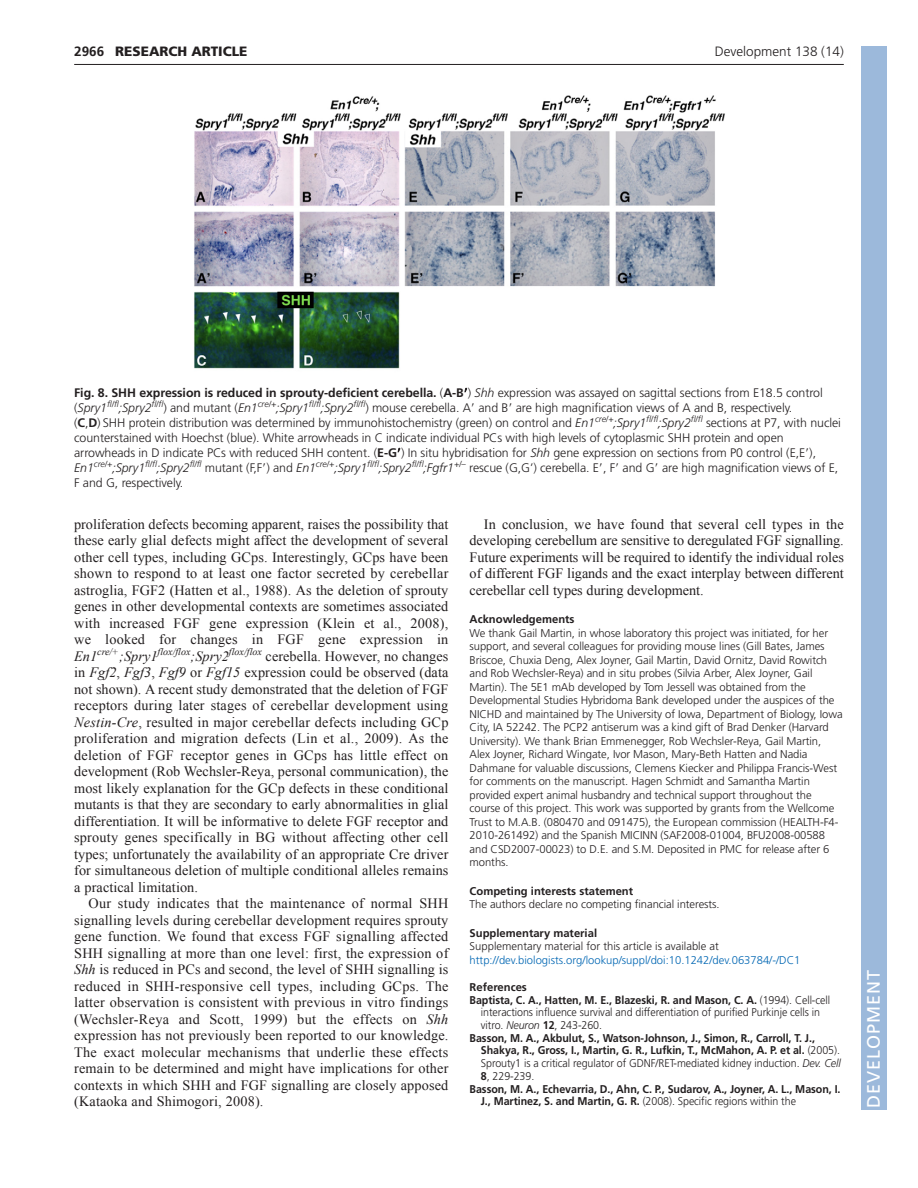
<style>
.page{position:relative;width:918px;height:1188px;background:#fff}
.page>*{position:absolute;margin:0;border:0;box-sizing:border-box;transform-origin:0 0}
.t1{font:18px "Frutiger LT Std";letter-spacing:.055em;color:#fff}
.t2{font:14.25px/16.5px "Times New Roman";letter-spacing:.005em;color:#231f20;text-align:justify}
.t3{font:300 13.5px "Frutiger LT Std";color:#231f20}
.t4{font:900 13.5px "Frutiger LT Std";color:#231f20}
.t5{font:700 13.5px "Frutiger LT Std";color:#231f20}
.t6{font:300 12.3px/15px "Frutiger LT Std";letter-spacing:-.005em;color:#231f20}
.t7{font:300 11.25px/13.5px "Frutiger LT Std";letter-spacing:-.005em;color:#231f20}
.t8{font:700 11.25px "Frutiger LT Std";letter-spacing:-.005em;color:#231f20;scale:.95 1}
.t9{font:300 11.25px "Frutiger LT Std";letter-spacing:-.005em;color:#231f20;scale:.95 1}
.t10{font:700 11.25px "Frutiger LT Std";letter-spacing:-.005em;color:#231f20}
.t11{font:300 11.25px "Frutiger LT Std";color:#0166b3}
.s1{font-weight:700}
.s2{font-family:"Mathematical Pi One";font-weight:400}
.s3{font-style:italic}
.s4{font-weight:300}
</style>
<div class="page">
<hr style="left:74px;top:64px;width:770px;height:1px;background:#231f20">
<img style="left:194px;top:95px;width:531px;height:274px">
<div style="left:861px;top:46px;width:25px;height:1064px;background:#9cb9db"></div>
<p class="t5" style="left:74px;top:46px;width:32px">2966</p>
<p class="t4" style="left:115px;top:46px;width:134px">RESEARCH ARTICLE</p>
<p class="t3" style="left:715px;top:46px;width:131px">Development 138 (14)</p>
<p class="t6" style="left:74px;top:386px;width:768px"><span class="s1">Fig. 8. SHH expression is reduced in sprouty-deficient cerebella.</span> (<span class="s1">A-B</span><span class="s2">-</span>) <span class="s3">Shh</span> expression was assayed on sagittal sections from E18.5 control (<span class="s3">Spry1</span><sup>fl/fl</sup><span class="s3">;Spry2</span><sup>fl/fl</sup>) and mutant (<span class="s3">En1</span><sup>cre/+</sup><span class="s3">;Spry1</span><sup>fl/fl</sup><span class="s3">;Spry2</span><sup>fl/fl</sup>) mouse cerebella. A<span class="s2">-</span> and B<span class="s2">-</span> are high magnification views of A and B, respectively.<br>(<span class="s1">C</span>,<span class="s1">D</span>) SHH protein distribution was determined by immunohistochemistry (green) on control and <span class="s3">En1</span><sup>cre/+</sup><span class="s3">;Spry1</span><sup>fl/fl</sup><span class="s3">;Spry2</span><sup>fl/fl</sup> sections at P7, with nuclei counterstained with Hoechst (blue). White arrowheads in C indicate individual PCs with high levels of cytoplasmic SHH protein and open arrowheads in D indicate PCs with reduced SHH content. (<span class="s1">E-G</span><span class="s2">-</span>) In situ hybridisation for <span class="s3">Shh</span> gene expression on sections from P0 control (E,E<span class="s2">-</span>), <span class="s3">En1</span><sup>cre/+</sup><span class="s3">;Spry1</span><sup>fl/fl</sup><span class="s3">;Spry2</span><sup>fl/fl</sup> mutant (F,F<span class="s2">-</span>) and <span class="s3">En1</span><sup>cre/+</sup><span class="s3">;Spry1</span><sup>fl/fl</sup><span class="s3">;Spry2</span><sup>fl/fl</sup><span class="s3">;Fgfr1</span><sup>+/–</sup> rescue (G,G’) cerebella. E<span class="s2">-</span>, F<span class="s2">-</span> and G<span class="s2">-</span> are high magnification views of E, F and G, respectively.</p>
<p class="t2" style="left:74px;top:516px;width:376px">proliferation defects becoming apparent, raises the possibility that these early glial defects might affect the development of several other cell types, including GCps. Interestingly, GCps have been shown to respond to at least one factor secreted by cerebellar astroglia, FGF2 (Hatten et al., 1988). As the deletion of sprouty genes in other developmental contexts are sometimes associated with increased FGF gene expression (Klein et al., 2008), we looked for changes in FGF gene expression in <span class="s3">En1</span><sup>cre/+</sup><span class="s3">;Spry1</span><sup>flox/flox</sup><span class="s3">;Spry2</span><sup>flox/flox</sup> cerebella. However, no changes in <span class="s3">Fgf2</span>, <span class="s3">Fgf3</span>, <span class="s3">Fgf9</span> or <span class="s3">Fgf15</span> expression could be observed (data not shown). A recent study demonstrated that the deletion of FGF receptors during later stages of cerebellar development using <span class="s3">Nestin-Cre</span>, resulted in major cerebellar defects including GCp proliferation and migration defects (Lin et al., 2009). As the deletion of FGF receptor genes in GCps has little effect on development (Rob Wechsler-Reya, personal communication), the most likely explanation for the GCp defects in these conditional mutants is that they are secondary to early abnormalities in glial differentiation. It will be informative to delete FGF receptor and sprouty genes specifically in BG without affecting other cell types; unfortunately the availability of an appropriate Cre driver for simultaneous deletion of multiple conditional alleles remains a practical limitation.</p>
<p class="t2" style="left:74px;top:895px;width:376px;text-indent:14px">Our study indicates that the maintenance of normal SHH signalling levels during cerebellar development requires sprouty gene function. We found that excess FGF signalling affected SHH signalling at more than one level: first, the expression of <span class="s3">Shh</span> is reduced in PCs and second, the level of SHH signalling is reduced in SHH-responsive cell types, including GCps. The latter observation is consistent with previous in vitro findings (Wechsler-Reya and Scott, 1999) but the effects on <span class="s3">Shh </span>expression has not previously been reported to our knowledge.<br>The exact molecular mechanisms that underlie these effects remain to be determined and might have implications for other contexts in which SHH and FGF signalling are closely apposed (Kataoka and Shimogori, 2008).</p>
<p class="t2" style="left:470px;top:516px;width:376px;text-indent:14px">In conclusion, we have found that several cell types in the developing cerebellum are sensitive to deregulated FGF signalling.<br>Future experiments will be required to identify the individual roles of different FGF ligands and the exact interplay between different cerebellar cell types during development.</p>
<p class="t10" style="left:470px;top:615px;width:106px">Acknowledgements</p>
<p class="t7" style="left:470px;top:627px;width:375px">We thank Gail Martin, in whose laboratory this project was initiated, for her support, and several colleagues for providing mouse lines (Gill Bates, James Briscoe, Chuxia Deng, Alex Joyner, Gail Martin, David Ornitz, David Rowitch and Rob Wechsler-Reya) and in situ probes (Silvia Arber, Alex Joyner, Gail Martin). The 5E1 mAb developed by Tom Jessell was obtained from the Developmental Studies Hybridoma Bank developed under the auspices of the NICHD and maintained by The University of Iowa, Department of Biology, Iowa City, IA 52242. The PCP2 antiserum was a kind gift of Brad Denker (Harvard University). We thank Brian Emmenegger, Rob Wechsler-Reya, Gail Martin, Alex Joyner, Richard Wingate, Ivor Mason, Mary-Beth Hatten and Nadia Dahmane for valuable discussions, Clemens Kiecker and Philippa Francis-West for comments on the manuscript. Hagen Schmidt and Samantha Martin provided expert animal husbandry and technical support throughout the course of this project. This work was supported by grants from the Wellcome Trust to M.A.B. (080470 and 091475), the European commission (HEALTH-F4- 2010-261492) and the Spanish MICINN (SAF2008-01004, BFU2008-00588 and CSD2007-00023) to D.E. and S.M. Deposited in PMC for release after 6 months.</p>
<p class="t10" style="left:470px;top:886px;width:165px">Competing interests statement</p>
<p class="t7" style="left:470px;top:898px;width:252px">The authors declare no competing financial interests.</p>
<p class="t10" style="left:470px;top:928px;width:129px">Supplementary material</p>
<p class="t7" style="left:470px;top:940px;width:251px">Supplementary material for this article is available at</p>
<p class="t11" style="left:470px;top:955px;width:332px">http://dev.biologists.org/lookup/suppl/doi:10.1242/dev.063784/-/DC1</p>
<p class="t10" style="left:470px;top:982px;width:59px">References</p>
<p class="t8" style="left:470px;top:995px;width:381px">Baptista, C. A., Hatten, M. E., Blazeski, R. and Mason, C. A. <span class="s4">(1994). Cell-cell</span></p>
<p class="t9" style="left:481px;top:1008px;width:359px">interactions influence survival and differentiation of purified Purkinje cells in</p>
<p class="t9" style="left:481px;top:1021px;width:129px">vitro. <span class="s3">Neuron</span> <span class="s1">12</span>, 243-260.</p>
<p class="t8" style="left:470px;top:1033px;width:365px">Basson, M. A., Akbulut, S., Watson-Johnson, J., Simon, R., Carroll, T. J.,</p>
<p class="t8" style="left:481px;top:1046px;width:380px">Shakya, R., Gross, I., Martin, G. R., Lufkin, T., McMahon, A. P. et al. <span class="s4">(2005).</span></p>
<p class="t9" style="left:481px;top:1059px;width:380px">Sprouty1 is a critical regulator of GDNF/RET-mediated kidney induction. <span class="s3">Dev. Cell</span></p>
<p class="t9" style="left:481px;top:1072px;width:58px"><span class="s1">8</span>, 229-239.</p>
<p class="t8" style="left:470px;top:1084px;width:392px">Basson, M. A., Echevarria, D., Ahn, C. P., Sudarov, A., Joyner, A. L., Mason, I.</p>
<p class="t9" style="left:481px;top:1097px;width:333px"><span class="s1">J., Martinez, S. and Martin, G. R.</span> (2008). Specific regions within the</p>
<p class="t1" style="left:863px;top:1108px;width:140px;rotate:-90deg">DEVELOPMENT</p>
</div>
